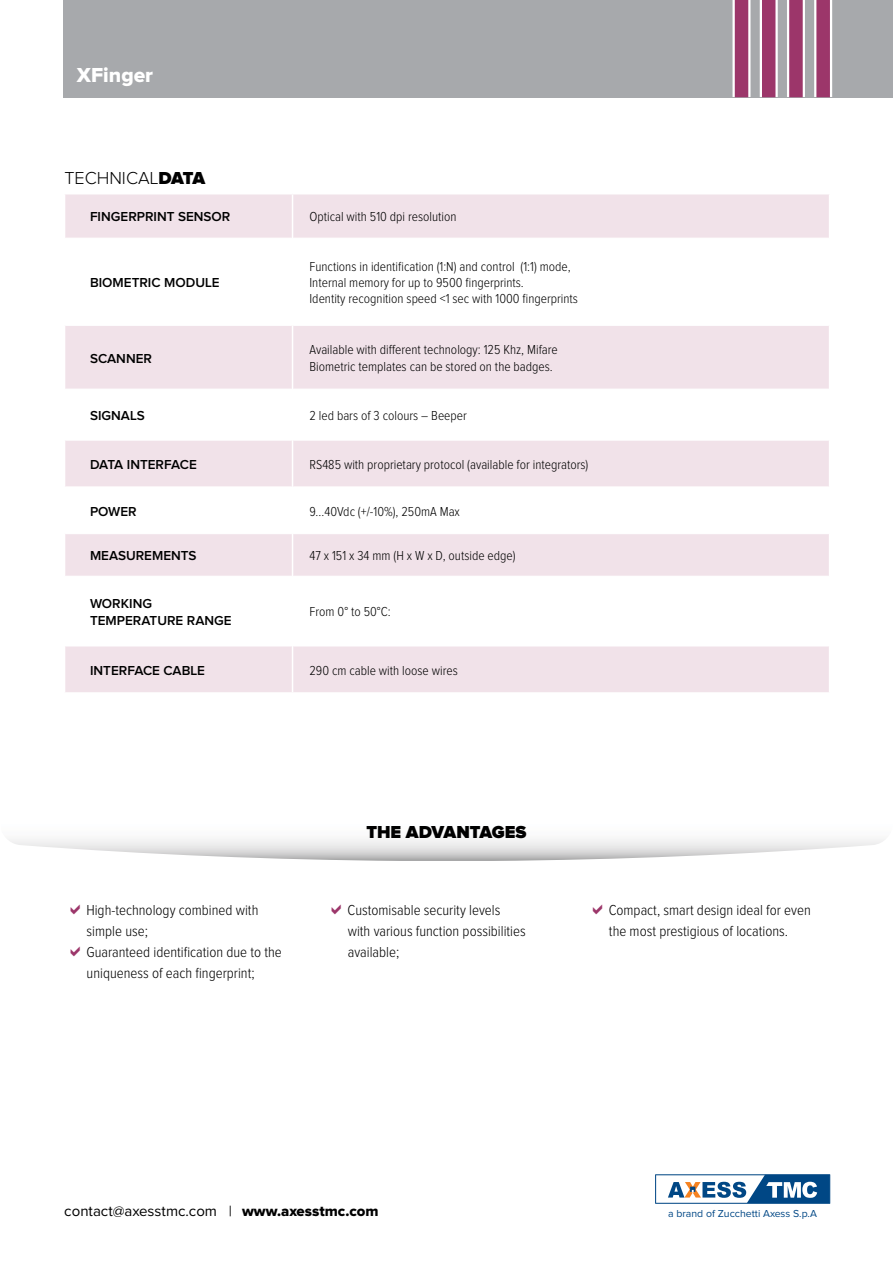
<style>
.page{position:relative;width:893px;height:1263px;background:#fff}
.page>*{position:absolute;margin:0;border:0;box-sizing:border-box;transform-origin:0 0}
.t1{font:21px "Proxima Nova Extrabld";color:#fff}
.t2{font:300 18px "Proxima Nova";color:#000}
.t3{font:900 18px "Proxima Nova";color:#000}
.t4{font:300 15px/21px "Proxima Nova Cond";color:#000}
.t5{font:15px "Proxima Nova";color:#000}
.t6{font:300 13.5px/16.2px "Proxima Nova Cond";color:#000}
.t7{font:600 13.5px/16.2px "Proxima Nova";color:#000}
.t8{font:10.5px "Proxima Nova";color:#004785}
.s1{font-weight:900}
.s2{font-family:"Proxima Nova Extrabld"}
</style>
<div class="page">
<div style="left:64px;top:0;width:829px;height:97px;background:#a7a9ac"></div>
<div style="left:732px;top:0;width:18px;height:97px;background:linear-gradient(to bottom,#e5ccd9,#e5ccd9)"></div>
<div style="left:735px;top:0;width:13px;height:97px;background:#9c366a"></div>
<div style="left:760px;top:0;width:18px;height:97px;background:linear-gradient(to bottom,#fff,#fff)"></div>
<div style="left:762px;top:0;width:13px;height:97px;background:#9c366a"></div>
<div style="left:787px;top:0;width:18px;height:97px;background:#fff"></div>
<div style="left:789px;top:0;width:14px;height:97px;background:#9c366a"></div>
<div style="left:814px;top:0;width:18px;height:97px;background:#fff"></div>
<div style="left:816px;top:0;width:14px;height:97px;background:#9c366a"></div>
<div style="left:65px;top:194px;width:764px;height:498px;background:#f1e2e9"></div>
<svg style="left:65px;top:239px;width:764px;height:407px"></svg>
<hr style="left:65px;top:238px;width:227px;height:1px;background:#fff">
<hr style="left:293px;top:238px;width:536px;height:1px;background:#fff">
<hr style="left:65px;top:325px;width:227px;height:1px;background:#fff">
<hr style="left:293px;top:325px;width:536px;height:1px;background:#fff">
<hr style="left:65px;top:389px;width:227px;height:1px;background:#fff">
<hr style="left:293px;top:389px;width:536px;height:1px;background:#fff">
<hr style="left:65px;top:440px;width:227px;height:1px;background:#fff">
<hr style="left:293px;top:440px;width:536px;height:1px;background:#fff">
<hr style="left:65px;top:486px;width:227px;height:1px;background:#fff">
<hr style="left:293px;top:486px;width:536px;height:1px;background:#fff">
<hr style="left:65px;top:533px;width:227px;height:1px;background:#fff">
<hr style="left:293px;top:533px;width:536px;height:1px;background:#fff">
<hr style="left:65px;top:576px;width:227px;height:1px;background:#fff">
<hr style="left:293px;top:576px;width:536px;height:1px;background:#fff">
<hr style="left:65px;top:646px;width:227px;height:1px;background:#fff">
<hr style="left:293px;top:646px;width:536px;height:1px;background:#fff">
<hr style="left:292px;top:194px;width:1px;height:44px;background:#fff">
<hr style="left:292px;top:238px;width:1px;height:87px;background:#fff">
<hr style="left:292px;top:325px;width:1px;height:64px;background:#fff">
<hr style="left:292px;top:389px;width:1px;height:51px;background:#fff">
<hr style="left:292px;top:440px;width:1px;height:47px;background:#fff">
<hr style="left:292px;top:487px;width:1px;height:47px;background:#fff">
<hr style="left:292px;top:534px;width:1px;height:42px;background:#fff">
<hr style="left:292px;top:576px;width:1px;height:70px;background:#fff">
<hr style="left:292px;top:646px;width:1px;height:46px;background:#fff">
<svg style="left:655px;top:1174px;width:175px;height:30px"></svg>
<h1 class="t1" style="left:77px;top:65px;width:78px">XFinger</h1>
<h2 class="t2" style="left:64px;top:170px;width:142px">TECHNICAL<span class="s1">DATA</span></h2>
<p class="t7" style="left:90px;top:209px;width:142px">FINGERPRINT SENSOR</p>
<p class="t6" style="left:310px;top:209px;width:149px">Optical with 510 dpi resolution</p>
<p class="t7" style="left:90px;top:275px;width:131px">BIOMETRIC MODULE</p>
<p class="t6" style="left:310px;top:259px;width:270px">Functions in identification (1:N) and control (1:1) mode,<br>Internal memory for up to 9500 fingerprints.<br>Identity recognition speed &lt;1 sec with 1000 fingerprints</p>
<p class="t7" style="left:90px;top:350px;width:63px">SCANNER</p>
<p class="t6" style="left:310px;top:342px;width:250px">Available with different technology: 125 Khz, Mifare<br>Biometric templates can be stored on the badges.</p>
<p class="t7" style="left:90px;top:408px;width:56px">SIGNALS</p>
<p class="t6" style="left:310px;top:408px;width:159px">2 led bars of 3 colours – Beeper</p>
<p class="t7" style="left:90px;top:457px;width:108px">DATA INTERFACE</p>
<p class="t6" style="left:310px;top:457px;width:280px">RS485 with proprietary protocol (available for integrators)</p>
<p class="t7" style="left:90px;top:504px;width:48px">POWER</p>
<p class="t6" style="left:310px;top:504px;width:152px">9...40Vdc (+/-10%), 250mA Max</p>
<p class="t7" style="left:90px;top:548px;width:108px">MEASUREMENTS</p>
<p class="t6" style="left:310px;top:548px;width:208px">47 x 151 x 34 mm (H x W x D, outside edge)</p>
<p class="t7" style="left:90px;top:596px;width:143px">WORKING<br>TEMPERATURE RANGE</p>
<p class="t6" style="left:310px;top:604px;width:83px">From 0° to 50°C:</p>
<p class="t7" style="left:90px;top:663px;width:117px">INTERFACE CABLE</p>
<p class="t6" style="left:310px;top:663px;width:150px">290 cm cable with loose wires</p>
<h2 class="t3" style="left:366px;top:823px;width:162px">THE ADVANTAGES</h2>
<p class="t4" style="left:86px;top:900px;width:197px">High-technology combined with simple use;<br>Guaranteed identification due to the uniqueness of each fingerprint;</p>
<p class="t4" style="left:348px;top:900px;width:180px">Customisable security levels with various function possibilities available;</p>
<p class="t4" style="left:609px;top:900px;width:204px">Compact, smart design ideal for even the most prestigious of locations.</p>
<p class="t5" style="left:64px;top:1204px;width:316px">contact@axesstmc.com | <span class="s2">www.axesstmc.com</span></p>
<p class="t8" style="left:668px;top:1209px;width:150px">a brand of Zucchetti Axess S.p.A</p>
</div>
